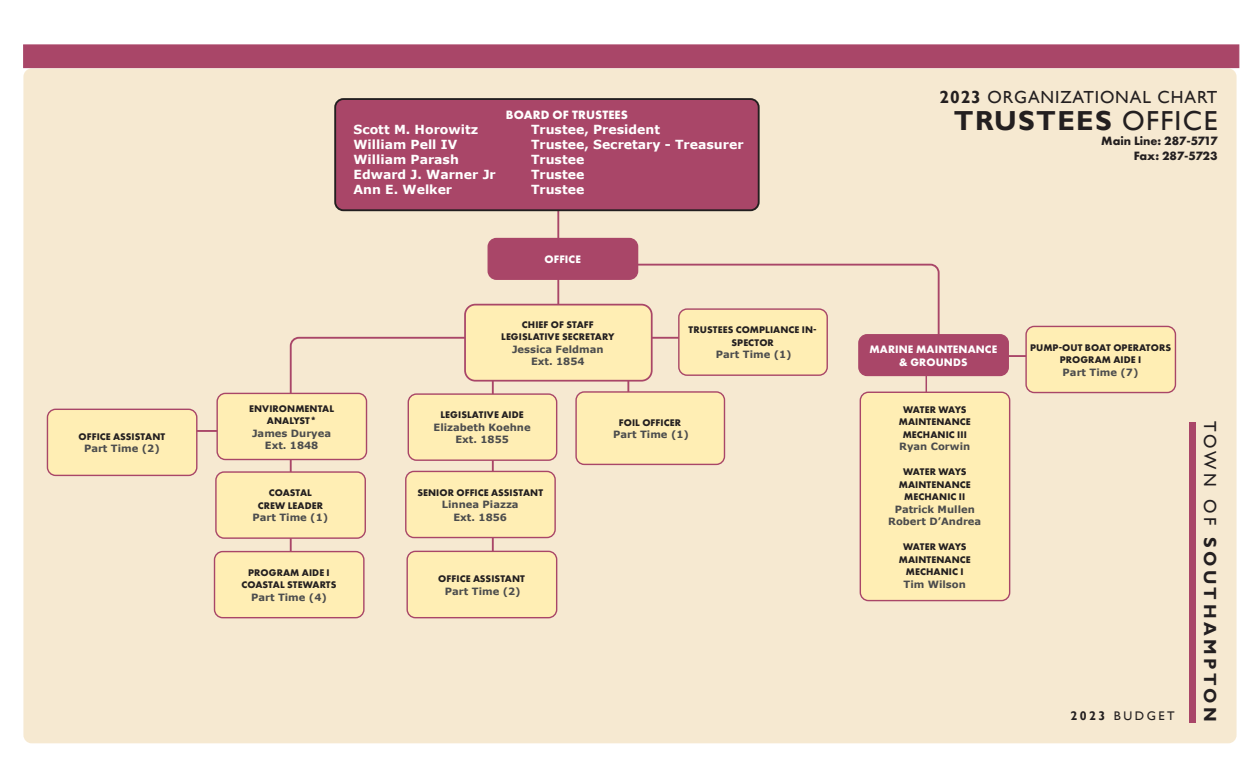
<style>
.page{position:relative;width:1260px;height:765px;background:#fff}
.page>*{position:absolute;margin:0;border:0;box-sizing:border-box;transform-origin:0 0}
.t1{font:700 27.5px "Gill Sans";letter-spacing:.05em;color:#231f20}
.t2{font:17.5px "Gill Sans";letter-spacing:.05em;color:#231f20}
.t3{font:700 17.5px "Gill Sans";letter-spacing:.2em;color:#231f20}
.t4{font:700 12.5px "Verdana";color:#fff}
.t5{font:700 12.5px/15px "Futura PT";color:#231f20;text-align:right}
.t6{font:700 12.5px "Futura PT";letter-spacing:.01em;color:#fff}
.t7{font:12.5px "Gill Sans";letter-spacing:.2em;color:#231f20}
.t8{font:700 11.25px/13.5px "Futura PT";letter-spacing:.01em;color:#fff;text-align:center}
.t9{font:700 10px/12.5px "Futura PT";letter-spacing:.01em;color:#231f20;text-align:center}
.t10{font:700 10px/12.5px "Verdana";color:#4b4c4d;text-align:center}
.s1{font-family:"Verdana";color:#4b4c4d}
.s2{font-weight:700}
.s3{font-weight:400}
</style>
<div class="page">
<div style="left:23px;top:68px;width:1214px;height:675px;background:#f6e9d1;border-radius:8px"></div>
<div style="left:23px;top:44px;width:1216px;height:24px;background:#a94668;border:1px solid #a94668"></div>
<hr style="left:117px;top:430px;width:235px;height:2px;background:#a94668">
<svg style="left:289px;top:336px;width:290px;height:259px"></svg>
<hr style="left:868px;top:355px;width:235px;height:2px;background:#a94668">
<hr style="left:926px;top:376px;width:1px;height:55px;background:#a94668">
<hr style="left:557px;top:200px;width:2px;height:144px;background:#a94668">
<div style="left:1189px;top:422px;width:7px;height:301px;background:#a94668"></div>
<div style="left:335px;top:99px;width:424px;height:111px;background:#a94668;border-radius:8px"></div>
<div style="left:334px;top:98px;width:426px;height:113px;border:2px solid #231f20;border-radius:8px"></div>
<svg style="left:527px;top:263px;width:413px;height:76px"></svg>
<div style="left:488px;top:239px;width:150px;height:40px;background:#a94668;border-radius:8px"></div>
<div style="left:488px;top:238px;width:150px;height:42px;border:1px solid #a94668;border-radius:8px"></div>
<div style="left:217px;top:393px;width:150px;height:67px;background:#ffeeb4;border-radius:8px"></div>
<div style="left:216px;top:393px;width:151px;height:67px;border:1px solid #a94668;border-radius:8px"></div>
<div style="left:216px;top:472px;width:149px;height:66px;background:#ffeeb4;border-radius:8px"></div>
<div style="left:215px;top:471px;width:151px;height:68px;border:1px solid #a94668;border-radius:8px"></div>
<div style="left:215px;top:552px;width:149px;height:66px;background:#ffeeb4;border-radius:8px"></div>
<div style="left:214px;top:551px;width:151px;height:67px;border:1px solid #a94668;border-radius:8px"></div>
<div style="left:1026px;top:326px;width:149px;height:67px;background:#ffeeb4;border-radius:8px"></div>
<div style="left:1025px;top:326px;width:151px;height:67px;border:1px solid #a94668;border-radius:8px"></div>
<div style="left:860px;top:392px;width:150px;height:209px;background:#ffeeb4;border-radius:8px"></div>
<div style="left:860px;top:392px;width:150px;height:209px;border:1px solid #a94668;border-radius:8px"></div>
<div style="left:859px;top:335px;width:149px;height:40px;background:#a94668;border-radius:8px"></div>
<div style="left:858px;top:334px;width:151px;height:42px;border:1px solid #a94668;border-radius:8px"></div>
<div style="left:47px;top:409px;width:150px;height:66px;background:#ffeeb4;border-radius:8px"></div>
<div style="left:47px;top:409px;width:151px;height:67px;border:1px solid #a94668;border-radius:8px"></div>
<div style="left:679px;top:309px;width:148px;height:66px;background:#ffeeb4;border-radius:8px"></div>
<div style="left:678px;top:308px;width:150px;height:68px;border:1px solid #a94668;border-radius:8px"></div>
<hr style="left:627px;top:380px;width:2px;height:70px;background:#a94668">
<div style="left:576px;top:392px;width:148px;height:72px;background:#ffeeb4;border-radius:8px"></div>
<div style="left:575px;top:391px;width:150px;height:74px;border:1px solid #a94668;border-radius:8px"></div>
<hr style="left:492px;top:373px;width:2px;height:227px;background:#a94668">
<div style="left:406px;top:471px;width:149px;height:67px;background:#ffeeb4;border-radius:8px"></div>
<div style="left:405px;top:471px;width:151px;height:67px;border:1px solid #a94668;border-radius:8px"></div>
<div style="left:408px;top:394px;width:149px;height:66px;background:#ffeeb4;border-radius:8px"></div>
<div style="left:408px;top:393px;width:149px;height:68px;border:1px solid #a94668;border-radius:8px"></div>
<div style="left:407px;top:551px;width:150px;height:67px;background:#ffeeb4;border-radius:8px"></div>
<div style="left:406px;top:551px;width:151px;height:67px;border:1px solid #a94668;border-radius:8px"></div>
<div style="left:465px;top:305px;width:187px;height:76px;background:#ffeeb4;border-radius:10px"></div>
<div style="left:464px;top:304px;width:189px;height:78px;border:2px solid #a94668;border-radius:10px"></div>
<p class="t9" style="left:79px;top:430px;width:88px">OFFICE ASSISTANT</p>
<p class="t10" style="left:84px;top:442px;width:77px">Part Time (2)</p>
<p class="t6" style="left:506px;top:106px;width:124px">BOARD OF TRUSTEES</p>
<p class="t4" style="left:354px;top:120px;width:126px">Scott M. Horowitz</p>
<p class="t4" style="left:531px;top:120px;width:131px">Trustee, President</p>
<p class="t4" style="left:354px;top:135px;width:105px">William Pell IV</p>
<p class="t4" style="left:531px;top:135px;width:214px">Trustee, Secretary - Treasurer</p>
<p class="t4" style="left:354px;top:150px;width:107px">William Parash</p>
<p class="t4" style="left:531px;top:150px;width:55px">Trustee</p>
<p class="t4" style="left:354px;top:165px;width:144px">Edward J. Warner Jr</p>
<p class="t4" style="left:531px;top:165px;width:55px">Trustee</p>
<p class="t4" style="left:354px;top:180px;width:100px">Ann E. Welker</p>
<p class="t4" style="left:531px;top:180px;width:55px">Trustee</p>
<p class="t9" style="left:249px;top:402px;width:87px">ENVIRONMENTAL<br>ANALYST*</p>
<p class="t10" style="left:252px;top:426px;width:81px">James Duryea<br>Ext. 1848</p>
<p class="t9" style="left:258px;top:487px;width:67px">COASTAL<br>CREW LEADER</p>
<p class="t10" style="left:252px;top:511px;width:77px">Part Time (1)</p>
<p class="t9" style="left:241px;top:566px;width:96px">PROGRAM AIDE I<br>COASTAL STEWARTS</p>
<p class="t10" style="left:251px;top:591px;width:77px">Part Time (4)</p>
<p class="t8" style="left:545px;top:252px;width:38px">OFFICE</p>
<p class="t9" style="left:501px;top:318px;width:115px">CHIEF OF STAFF<br>LEGISLATIVE SECRETARY</p>
<p class="t10" style="left:512px;top:343px;width:93px">Jessica Feldman</p>
<p class="t10" style="left:531px;top:355px;width:55px">Ext. 1854</p>
<p class="t9" style="left:689px;top:324px;width:130px">TRUSTEES COMPLIANCE IN-<br>SPECTOR</p>
<p class="t10" style="left:716px;top:348px;width:77px">Part Time (1)</p>
<p class="t9" style="left:441px;top:409px;width:85px">LEGISLATIVE AIDE</p>
<p class="t10" style="left:434px;top:421px;width:99px">Elizabeth Koehne<br>Ext. 1855</p>
<p class="t9" style="left:417px;top:486px;width:127px">SENIOR OFFICE ASSISTANT</p>
<p class="t10" style="left:442px;top:498px;width:78px">Linnea Piazza<br>Ext. 1856</p>
<p class="t9" style="left:438px;top:572px;width:88px">OFFICE ASSISTANT<br><span class="s1">Part Time (2)</span></p>
<p class="t9" style="left:619px;top:416px;width:64px">FOIL OFFICER</p>
<p class="t10" style="left:613px;top:428px;width:77px">Part Time (1)</p>
<p class="t2" style="left:940px;top:87px;width:279px"><span class="s2">2023</span> ORGANIZATIONAL CHART</p>
<p class="t1" style="left:954px;top:104px;width:265px">TRUSTEES <span class="s3">OFFICE</span></p>
<p class="t5" style="left:1101px;top:133px;width:118px">Main Line: 287-5717<br>Fax: 287-5723</p>
<p class="t8" style="left:870px;top:342px;width:129px">MARINE MAINTENANCE &amp; GROUNDS</p>
<p class="t9" style="left:899px;top:403px;width:74px">WATER WAYS<br>MAINTENANCE<br>MECHANIC III</p>
<p class="t10" style="left:899px;top:440px;width:72px">Ryan Corwin</p>
<p class="t9" style="left:899px;top:465px;width:74px">WATER WAYS<br>MAINTENANCE<br>MECHANIC II</p>
<p class="t10" style="left:888px;top:503px;width:95px">Patrick Mullen<br>Robert D’Andrea</p>
<p class="t9" style="left:899px;top:540px;width:74px">WATER WAYS<br>MAINTENANCE<br>MECHANIC I</p>
<p class="t10" style="left:904px;top:578px;width:64px">Tim Wilson</p>
<p class="t9" style="left:1030px;top:341px;width:143px">PUMP-OUT BOAT OPERATORS</p>
<p class="t9" style="left:1060px;top:353px;width:83px">PROGRAM AIDE I</p>
<p class="t10" style="left:1063px;top:366px;width:77px">Part Time (7)</p>
<p class="t7" style="left:1070px;top:708px;width:106px"><span class="s2">2023</span> BUDGET</p>
<h2 class="t3" style="left:1221px;top:421px;width:301px;rotate:90deg"><span class="s3">TOWN OF</span> SOUTHAMPTON</h2>
</div>
